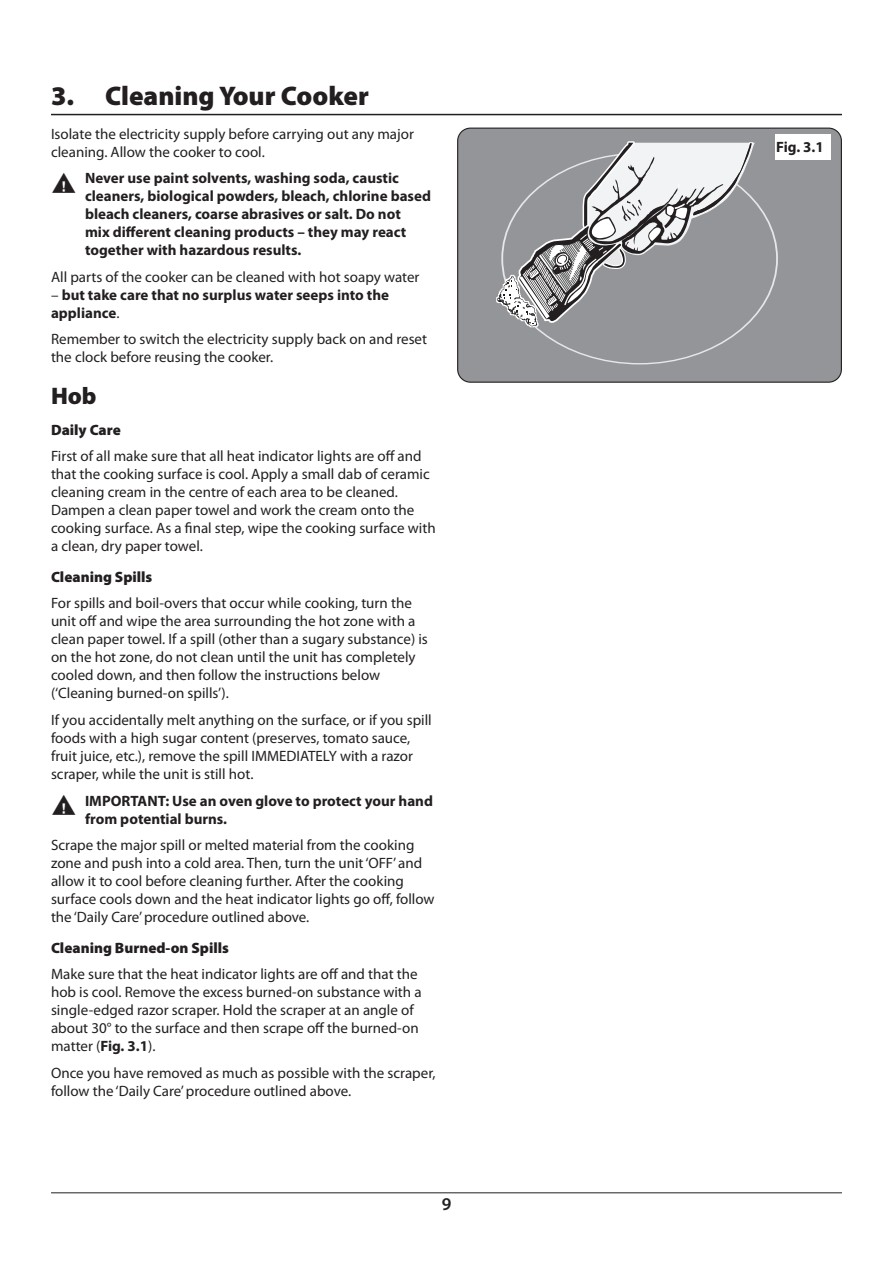
<style>
.page{position:relative;width:893px;height:1263px;background:#fff}
.page>*{position:absolute;margin:0;border:0;box-sizing:border-box;transform-origin:0 0}
.Heading_1{font:900 27px "Myriad Pro";color:#231f20}
.Heading_2_Non_TOC{font:900 24px "Myriad Pro";color:#231f20}
.t1{font:600 18px "Myriad Pro";color:#231f20}
.Body{font:15px/18px "Myriad Pro";color:#231f20}
.Body-2{font:700 15px/18px "Myriad Pro";color:#231f20}
.t2{font:900 15px "Myriad Pro";color:#231f20}
.s1{font-weight:400}
.s2{font-weight:700}
</style>
<div class="page">
<hr style="left:51px;top:1192px;width:791px;height:1px;background:#231f20">
<hr style="left:51px;top:114px;width:791px;height:1px;background:#231f20">
<div style="left:458px;top:128px;width:383px;height:253px;background:#939598"></div>
<div style="left:503px;top:154px;width:273px;height:209px;background:#939598;border-radius:50%"></div>
<svg style="left:496px;top:140px;width:259px;height:187px"></svg>
<div style="left:457px;top:128px;width:385px;height:255px;border:1px solid #231f20;border-radius:13px"></div>
<div style="left:775px;top:134px;width:56px;height:25px;background:#fff"></div>
<p class="Heading_1" style="left:51px;top:81px;width:319px">3. Cleaning Your Cooker</p>
<p class="Body" style="left:51px;top:125px;width:364px">Isolate the electricity supply before carrying out any major cleaning. Allow the cooker to cool.</p>
<p class="Body-2" style="left:85px;top:169px;width:347px;text-indent:-34px">■ Never use paint solvents, washing soda, caustic cleaners, biological powders, bleach, chlorine based bleach cleaners, coarse abrasives or salt. Do not<br>mix different cleaning products – they may react together with hazardous results.</p>
<p class="Body" style="left:51px;top:268px;width:370px">All parts of the cooker can be cleaned with hot soapy water</p>
<p class="Body-2" style="left:51px;top:285px;width:340px"><span class="s1">–</span> but take care that no surplus water seeps into the appliance<span class="s1">.</span></p>
<p class="Body" style="left:51px;top:330px;width:378px">Remember to switch the electricity supply back on and reset the clock before reusing the cooker.</p>
<p class="Heading_2_Non_TOC" style="left:51px;top:382px;width:47px">Hob</p>
<p class="t2" style="left:51px;top:421px;width:71px">Daily Care</p>
<p class="Body" style="left:51px;top:447px;width:386px">First of all make sure that all heat indicator lights are off and that the cooking surface is cool. Apply a small dab of ceramic cleaning cream in the centre of each area to be cleaned.<br>Dampen a clean paper towel and work the cream onto the cooking surface. As a final step, wipe the cooking surface with a clean, dry paper towel.</p>
<p class="t2" style="left:51px;top:568px;width:103px">Cleaning Spills</p>
<p class="Body" style="left:51px;top:594px;width:378px">For spills and boil-overs that occur while cooking, turn the unit off and wipe the area surrounding the hot zone with a clean paper towel. If a spill (other than a sugary substance) is on the hot zone, do not clean until the unit has completely cooled down, and then follow the instructions below (‘Cleaning burned-on spills’).</p>
<p class="Body" style="left:51px;top:711px;width:382px">If you accidentally melt anything on the surface, or if you spill foods with a high sugar content (preserves, tomato sauce, fruit juice, etc.), remove the spill IMMEDIATELY with a razor scraper, while the unit is still hot.</p>
<p class="Body-2" style="left:85px;top:791px;width:349px;text-indent:-34px">■ IMPORTANT: Use an oven glove to protect your hand from potential burns.</p>
<p class="Body" style="left:51px;top:836px;width:385px">Scrape the major spill or melted material from the cooking zone and push into a cold area. Then, turn the unit ‘OFF’ and allow it to cool before cleaning further. After the cooking surface cools down and the heat indicator lights go off, follow the ‘Daily Care’ procedure outlined above.</p>
<p class="t2" style="left:51px;top:939px;width:179px">Cleaning Burned-on Spills</p>
<p class="Body" style="left:51px;top:965px;width:372px">Make sure that the heat indicator lights are off and that the hob is cool. Remove the excess burned-on substance with a single-edged razor scraper. Hold the scraper at an angle of about 30° to the surface and then scrape off the burned-on matter (<span class="s2">Fig. 3.1</span>).</p>
<p class="Body" style="left:51px;top:1063px;width:386px">Once you have removed as much as possible with the scraper, follow the ‘Daily Care’ procedure outlined above.</p>
<p class="t1" style="left:442px;top:1193px;width:11px">9</p>
<p class="Body-2" style="left:776px;top:138px;width:49px">Fig. 3.1</p>
</div>
